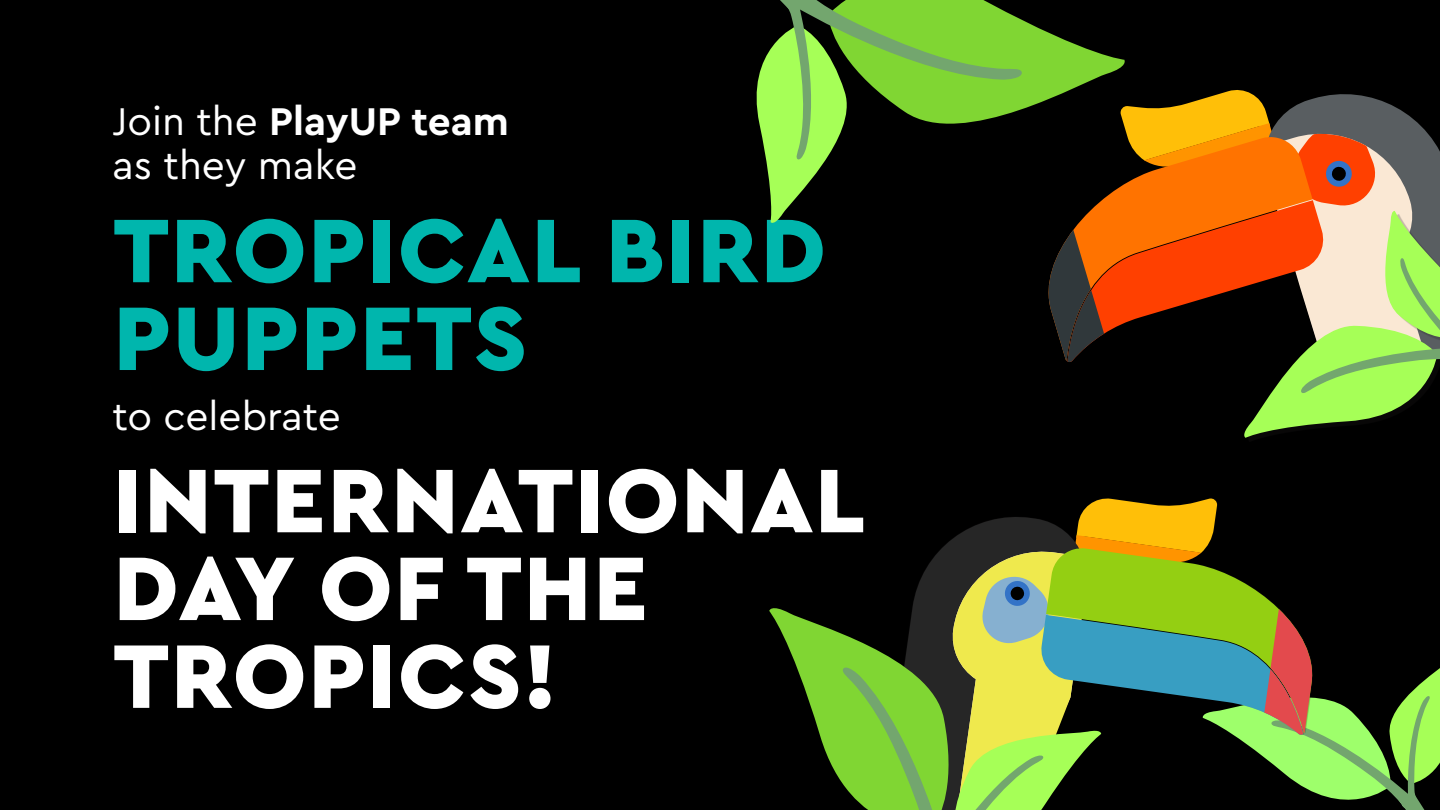
<style>
.page{position:relative;width:1440px;height:810px;background:#000}
.page>*{position:absolute;margin:0;border:0;box-sizing:border-box;transform-origin:0 0}
.t1{font:900 94.5px/87.8px "Cera";letter-spacing:.02em;color:#fff}
.t2{font:900 94.5px/87.8px "Cera";letter-spacing:.02em;color:#00b6ad}
.t3{font:40.5px/44.5px "Cera";color:#fff}
.s1{font-weight:700}
</style>
<div class="page">
<svg style="left:769px;top:498px;width:671px;height:312px"></svg>
<svg style="left:756px;top:0;width:684px;height:438px"></svg>
<p class="t3" style="left:112px;top:97px;width:398px">Join the <span class="s1">PlayUP team </span>as they make</p>
<h1 class="t2" style="left:113px;top:203px;width:714px">TROPICAL BIRD<br>PUPPETS</h1>
<p class="t3" style="left:112px;top:392px;width:230px">to celebrate</p>
<h1 class="t1" style="left:113px;top:453px;width:754px">INTERNATIONAL<br>DAY OF THE<br>TROPICS!</h1>
</div>
